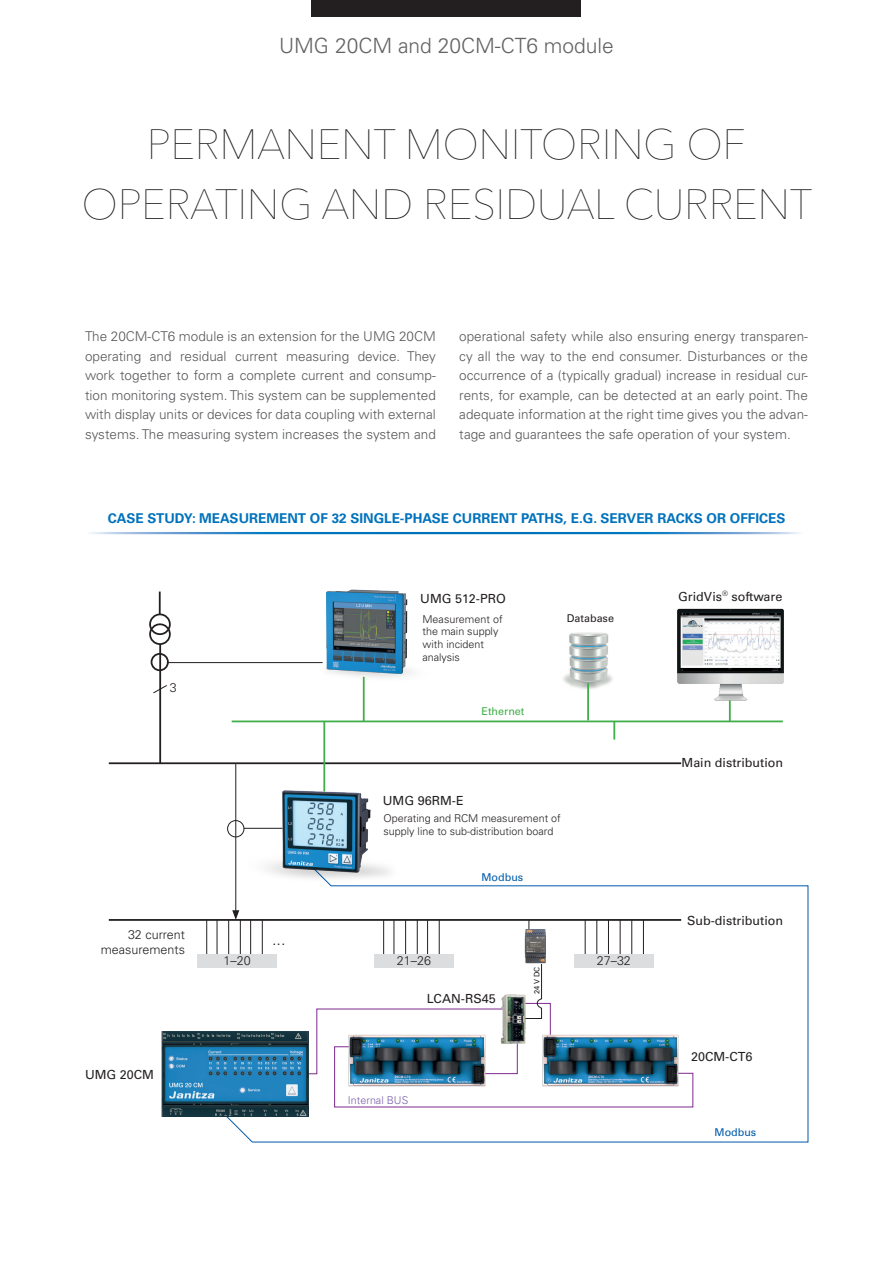
<style>
.page{position:relative;width:893px;height:1263px;background:#fff}
.page>*{position:absolute;margin:0;border:0;box-sizing:border-box;transform-origin:0 0}
.t1{font:200 42px/60px "Avenir Next LT Pro";letter-spacing:-.01em;color:#231f20;text-align:center}
.t2{font:300 21px "Univers LT Std";color:#636366}
.t3{font:300 16.2px "Univers LT Std";color:#231f20}
.t4{font:300 13.5px/19.5px "Univers LT Std";color:#57585a;text-align:justify}
.t5{font:700 13.5px "Univers LT Std";color:#0072bc}
.t6{font:12.6px "Univers LT Std";color:#231f20}
.t7{font:300 12.6px/15px "Univers LT Std";color:#231f20;text-align:right}
.t8{font:300 10.8px/12.9px "Univers LT Std";color:#231f20}
.t9{font:10.8px "Univers LT Std";color:#015aaa}
.t10{font:300 10.8px "Univers LT Std";color:#7960aa}
.t11{font:10.8px "Univers LT Std";color:#40ae49}
.t12{font:10.8px "Univers LT Std";color:#231f20}
.t13{font:7.5px "Univers LT Std";color:#231f20}
</style>
<div class="page">
<div style="left:312px;top:0;width:269px;height:17px;background:#231f20"></div>
<img style="left:563px;top:632px;width:50px;height:58px">
<img style="left:316px;top:589px;width:96px;height:98px">
<hr style="left:109px;top:919px;width:572px;height:2px;background:#231f20">
<hr style="left:109px;top:762px;width:572px;height:2px;background:#231f20">
<hr style="left:206px;top:919px;width:1px;height:42px;background:#231f20">
<hr style="left:217px;top:919px;width:1px;height:42px;background:#231f20">
<div style="left:197px;top:954px;width:80px;height:13px;background:#dcdddf"></div>
<hr style="left:167px;top:662px;width:156px;height:1px;background:#231f20">
<hr style="left:235px;top:764px;width:1px;height:149px;background:#231f20">
<hr style="left:159px;top:644px;width:2px;height:120px;background:#231f20">
<hr style="left:159px;top:591px;width:2px;height:24px;background:#231f20">
<hr style="left:244px;top:828px;width:84px;height:1px;background:#231f20">
<div style="left:151px;top:653px;width:18px;height:18px;border:2px solid #231f20;border-radius:50%"></div>
<svg style="left:153px;top:684px;width:14px;height:10px"></svg>
<div style="left:149px;top:613px;width:22px;height:22px;border:2px solid #231f20;border-radius:50%"></div>
<div style="left:149px;top:623px;width:22px;height:22px;border:2px solid #231f20;border-radius:50%"></div>
<div style="left:227px;top:820px;width:17px;height:17px;border:1px solid #231f20;border-radius:50%"></div>
<hr style="left:232px;top:720px;width:551px;height:2px;background:#40ae49">
<hr style="left:363px;top:677px;width:2px;height:45px;background:#40ae49">
<hr style="left:323px;top:722px;width:2px;height:69px;background:#40ae49">
<hr style="left:587px;top:683px;width:2px;height:37px;background:#40ae49">
<hr style="left:729px;top:676px;width:2px;height:45px;background:#40ae49">
<svg style="left:226px;top:868px;width:583px;height:275px"></svg>
<img style="left:677px;top:608px;width:107px;height:92px">
<svg style="left:613px;top:722px;width:2px;height:18px"></svg>
<img style="left:162px;top:1031px;width:147px;height:86px">
<img style="left:249px;top:772px;width:150px;height:151px">
<hr style="left:528px;top:920px;width:1px;height:31px;background:#231f20">
<img style="left:525px;top:929px;width:21px;height:23px">
<svg style="left:305px;top:952px;width:389px;height:156px"></svg>
<img style="left:499px;top:993px;width:28px;height:52px">
<h2 class="t2" style="left:279px;top:33px;width:336px">UMG 20CM and 20CM-CT6 module</h2>
<h1 class="t1" style="left:82px;top:115px;width:732px">PERMANENT MONITORING OF<br>OPERATING AND RESIDUAL CURRENT</h1>
<p class="t4" style="left:85px;top:327px;width:352px">The 20CM-CT6 module is an extension for the UMG 20CM operating and residual current measuring device. They work together to form a complete current and consump&shy;tion monitoring system. This system can be supplemented with display units or devices for data coupling with external systems. The measuring system increases the system and</p>
<p class="t4" style="left:459px;top:327px;width:350px">operational safety while also ensuring energy transparen&shy;cy all the way to the end consumer. Disturbances or the occurrence of a (typically gradual) increase in residual cur&shy;rents, for example, can be detected at an early point. The adequate information at the right time gives you the advan&shy;tage and guarantees the safe operation of your system.</p>
<p class="t5" style="left:108px;top:511px;width:679px">CASE STUDY: MEASUREMENT OF 32 SINGLE-PHASE CURRENT PATHS, E.G. SERVER RACKS OR OFFICES</p>
<p class="t7" style="left:170px;top:680px;width:8px">3</p>
<p class="t7" style="left:101px;top:927px;width:86px">32 current measurements</p>
<p class="t6" style="left:85px;top:1067px;width:71px">UMG 20CM</p>
<p class="t6" style="left:420px;top:591px;width:87px">UMG 512-PRO</p>
<p class="t8" style="left:422px;top:612px;width:82px">Measurement of the main supply with incident analysis</p>
<p class="t11" style="left:481px;top:705px;width:45px">Ethernet</p>
<p class="t6" style="left:383px;top:793px;width:82px">UMG 96RM-E</p>
<p class="t12" style="left:567px;top:612px;width:49px">Database</p>
<p class="t8" style="left:384px;top:812px;width:179px">Operating and RCM measurement of supply line to sub-distribution board</p>
<p class="t3" style="left:272px;top:929px;width:15px">...</p>
<p class="t9" style="left:481px;top:871px;width:43px">Modbus</p>
<p class="t7" style="left:224px;top:953px;width:29px">1–20</p>
<p class="t7" style="left:397px;top:953px;width:36px">21–26</p>
<p class="t7" style="left:597px;top:953px;width:36px">27–32</p>
<p class="t13" style="left:532px;top:994px;width:29px;rotate:-90deg">24 V DC</p>
<p class="t6" style="left:427px;top:991px;width:71px">LCAN-RS45</p>
<p class="t10" style="left:348px;top:1093px;width:62px">Internal BUS</p>
<p class="t6" style="left:678px;top:589px;width:106px">GridVis<sup>®</sup> software</p>
<p class="t6" style="left:681px;top:755px;width:103px">Main distribution</p>
<p class="t6" style="left:687px;top:913px;width:98px">Sub-distribution</p>
<p class="t6" style="left:691px;top:1049px;width:63px">20CM-CT6</p>
<p class="t9" style="left:714px;top:1126px;width:43px">Modbus</p>
</div>
